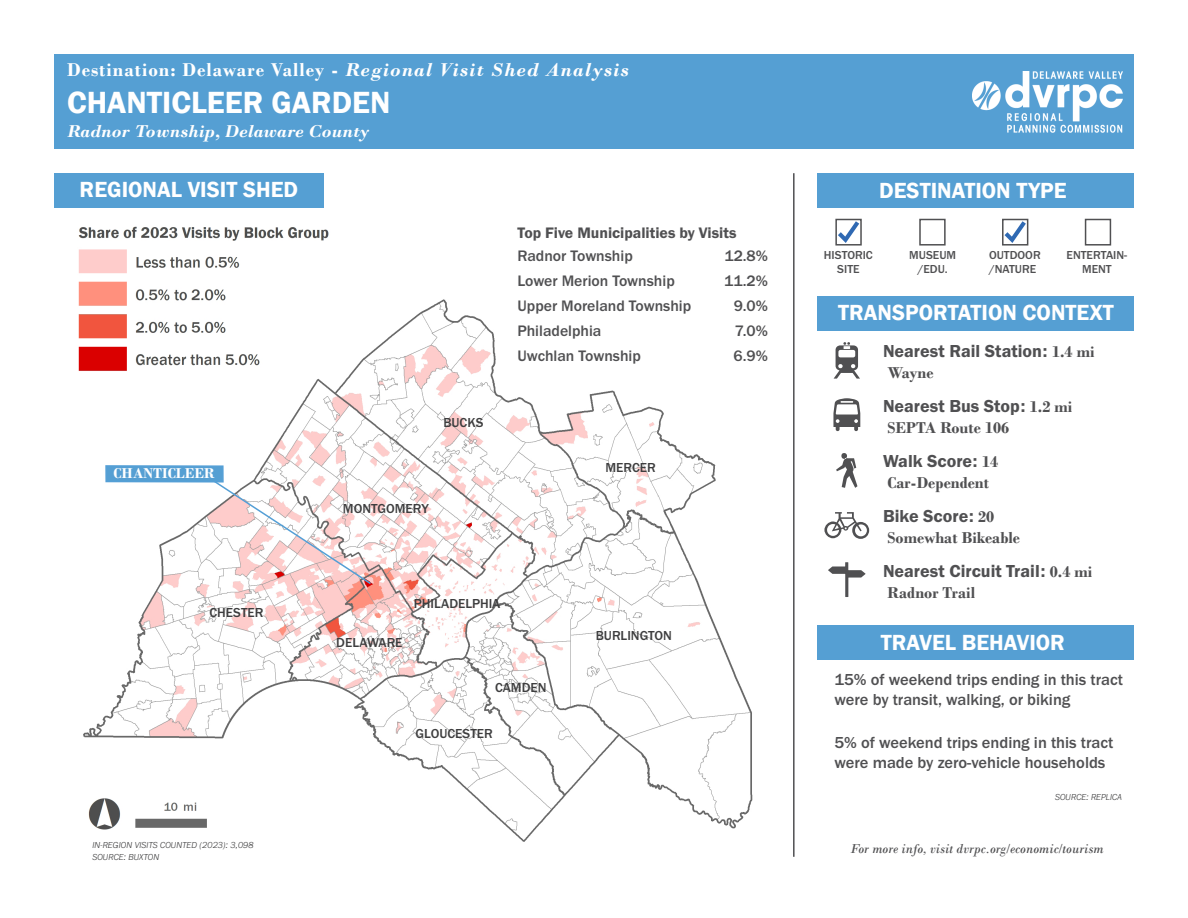
<style>
.page{position:relative;width:1188px;height:918px;background:#fff}
.page>*{position:absolute;margin:0;border:0;box-sizing:border-box;transform-origin:0 0}
.t1{font:600 31.5px "Franklin Gothic";color:#fff}
.t2{font:600 22.5px "Franklin Gothic";color:#fff}
.t3{font:700 19.5px "Bodoni";letter-spacing:.05em;color:#fff}
.t4{font:18px "Franklin Gothic URW Dem";color:#505052}
.t5{font:italic 700 18px "Bodoni";color:#fff}
.t6{font:500 16.5px/19.8px "Franklin Gothic URW";color:#505052}
.t7{font:700 16.5px "Bodoni";color:#505052}
.t8{font:500 15.75px "Franklin Gothic URW";color:#505052}
.t9{font:15.75px "Franklin Gothic URW Dem";color:#505052}
.t10{font:700 15px "Bodoni";color:#fff}
.t11{font:500 13.5px "Franklin Gothic URW";color:#3e3e3f}
.t12{font:italic 13.5px "Bodoni";color:#505052}
.t13{font:500 12px/14.4px "Franklin Gothic URW";color:#505052;text-align:center}
.t14{font:italic 300 9px "Franklin Gothic URW";color:#3e3e3f}
.s1{font-style:italic}
.s2{font-family:"Bodoni";font-weight:700;font-size:16.5px}
</style>
<div class="page">
<div style="left:919px;top:219px;width:27px;height:27px;border:2px solid #505052"></div>
<img style="left:78px;top:226px;width:675px;height:616px">
<div style="left:817px;top:296px;width:317px;height:35px;background:#559fd3"></div>
<div style="left:54px;top:54px;width:1080px;height:95px;background:#559fd3"></div>
<img style="left:972px;top:71px;width:150px;height:61px">
<svg style="left:206px;top:475px;width:166px;height:111px"></svg>
<div style="left:106px;top:466px;width:117px;height:16px;background:#559fd3"></div>
<div style="left:105px;top:465px;width:119px;height:18px;border:2px solid #549fd6"></div>
<div style="left:817px;top:625px;width:317px;height:34px;background:#559fd3"></div>
<div style="left:817px;top:173px;width:317px;height:34px;background:#559fd3"></div>
<div style="left:835px;top:219px;width:27px;height:27px;border:2px solid #505052"></div>
<div style="left:1002px;top:219px;width:26px;height:27px;border:2px solid #505052"></div>
<div style="left:1085px;top:219px;width:26px;height:27px;border:2px solid #505052"></div>
<div style="left:54px;top:173px;width:270px;height:34px;background:#559fd3"></div>
<hr style="left:793px;top:173px;width:2px;height:684px;background:#505052">
<svg style="left:834px;top:342px;width:26px;height:37px"></svg>
<svg style="left:833px;top:398px;width:27px;height:34px"></svg>
<svg style="left:836px;top:453px;width:21px;height:35px"></svg>
<svg style="left:824px;top:512px;width:45px;height:27px"></svg>
<svg style="left:828px;top:562px;width:38px;height:35px"></svg>
<svg style="left:838px;top:221px;width:21px;height:22px"></svg>
<svg style="left:1005px;top:221px;width:21px;height:22px"></svg>
<p class="t3" style="left:67px;top:58px;width:563px">Destination: Delaware Valley - <span class="s1">Regional Visit Shed Analysis</span></p>
<p class="t1" style="left:67px;top:84px;width:325px">CHANTICLEER GARDEN</p>
<p class="t5" style="left:67px;top:120px;width:304px">Radnor Township, Delaware County</p>
<p class="t2" style="left:80px;top:176px;width:220px">REGIONAL VISIT SHED</p>
<p class="t9" style="left:518px;top:223px;width:221px">Top Five Municipalities by Visits</p>
<p class="t2" style="left:879px;top:177px;width:189px">DESTINATION TYPE</p>
<p class="t10" style="left:113px;top:465px;width:103px">CHANTICLEER</p>
<p class="t11" style="left:209px;top:604px;width:56px">CHESTER</p>
<p class="t14" style="left:92px;top:839px;width:163px">IN-REGION VISITS COUNTED (2023): 3,098</p>
<p class="t14" style="left:92px;top:851px;width:68px">SOURCE: BUXTON</p>
<p class="t11" style="left:443px;top:414px;width:42px">BUCKS</p>
<p class="t11" style="left:343px;top:500px;width:87px">MONTGOMERY</p>
<p class="t8" style="left:518px;top:246px;width:117px">Radnor Township</p>
<p class="t8" style="left:518px;top:271px;width:159px">Lower Merion Township</p>
<p class="t8" style="left:518px;top:296px;width:175px">Upper Moreland Township</p>
<p class="t8" style="left:518px;top:321px;width:85px">Philadelphia</p>
<p class="t8" style="left:518px;top:346px;width:125px">Uwchlan Township</p>
<p class="t11" style="left:605px;top:459px;width:52px">MERCER</p>
<p class="t11" style="left:336px;top:634px;width:68px">DELAWARE</p>
<p class="t11" style="left:414px;top:595px;width:88px">PHILADELPHIA</p>
<p class="t11" style="left:596px;top:627px;width:78px">BURLINGTON</p>
<p class="t11" style="left:495px;top:679px;width:53px">CAMDEN</p>
<p class="t11" style="left:416px;top:725px;width:79px">GLOUCESTER</p>
<p class="t8" style="left:724px;top:246px;width:45px">12.8%</p>
<p class="t8" style="left:724px;top:271px;width:45px">11.2%</p>
<p class="t8" style="left:734px;top:296px;width:36px">9.0%</p>
<p class="t8" style="left:735px;top:321px;width:35px">7.0%</p>
<p class="t8" style="left:733px;top:346px;width:36px">6.9%</p>
<p class="t4" style="left:883px;top:340px;width:213px">Nearest Rail Station: <span class="s2">1.4 mi</span></p>
<p class="t7" style="left:888px;top:363px;width:48px">Wayne</p>
<p class="t4" style="left:883px;top:395px;width:191px">Nearest Bus Stop: <span class="s2">1.2 mi</span></p>
<p class="t7" style="left:888px;top:418px;width:123px">SEPTA Route 106</p>
<p class="t4" style="left:883px;top:450px;width:117px">Walk Score: <span class="s2">14</span></p>
<p class="t7" style="left:888px;top:473px;width:103px">Car-Dependent</p>
<p class="t4" style="left:883px;top:505px;width:113px">Bike Score: <span class="s2">20</span></p>
<p class="t7" style="left:888px;top:528px;width:134px">Somewhat Bikeable</p>
<p class="t4" style="left:883px;top:560px;width:211px">Nearest Circuit Trail: <span class="s2">0.4 mi</span></p>
<p class="t7" style="left:888px;top:583px;width:89px">Radnor Trail</p>
<p class="t13" style="left:824px;top:247px;width:50px">HISTORIC<br>SITE</p>
<p class="t13" style="left:909px;top:247px;width:48px">MUSEUM /EDU.</p>
<p class="t13" style="left:989px;top:247px;width:53px;text-align:left">OUTDOOR /NATURE</p>
<p class="t13" style="left:1067px;top:247px;width:62px">ENTERTAIN-<br>MENT</p>
<p class="t2" style="left:838px;top:299px;width:277px">TRANSPORTATION CONTEXT</p>
<p class="t2" style="left:881px;top:629px;width:186px">TRAVEL BEHAVIOR</p>
<p class="t6" style="left:835px;top:669px;width:290px">15% of weekend trips ending in this tract were by transit, walking, or biking</p>
<p class="t6" style="left:835px;top:733px;width:280px">5% of weekend trips ending in this tract were made by zero-vehicle households</p>
<p class="t14" style="left:1055px;top:792px;width:68px">SOURCE: REPLICA</p>
<p class="t12" style="left:851px;top:841px;width:255px">For more info, visit dvrpc.org/economic/tourism</p>
</div>
